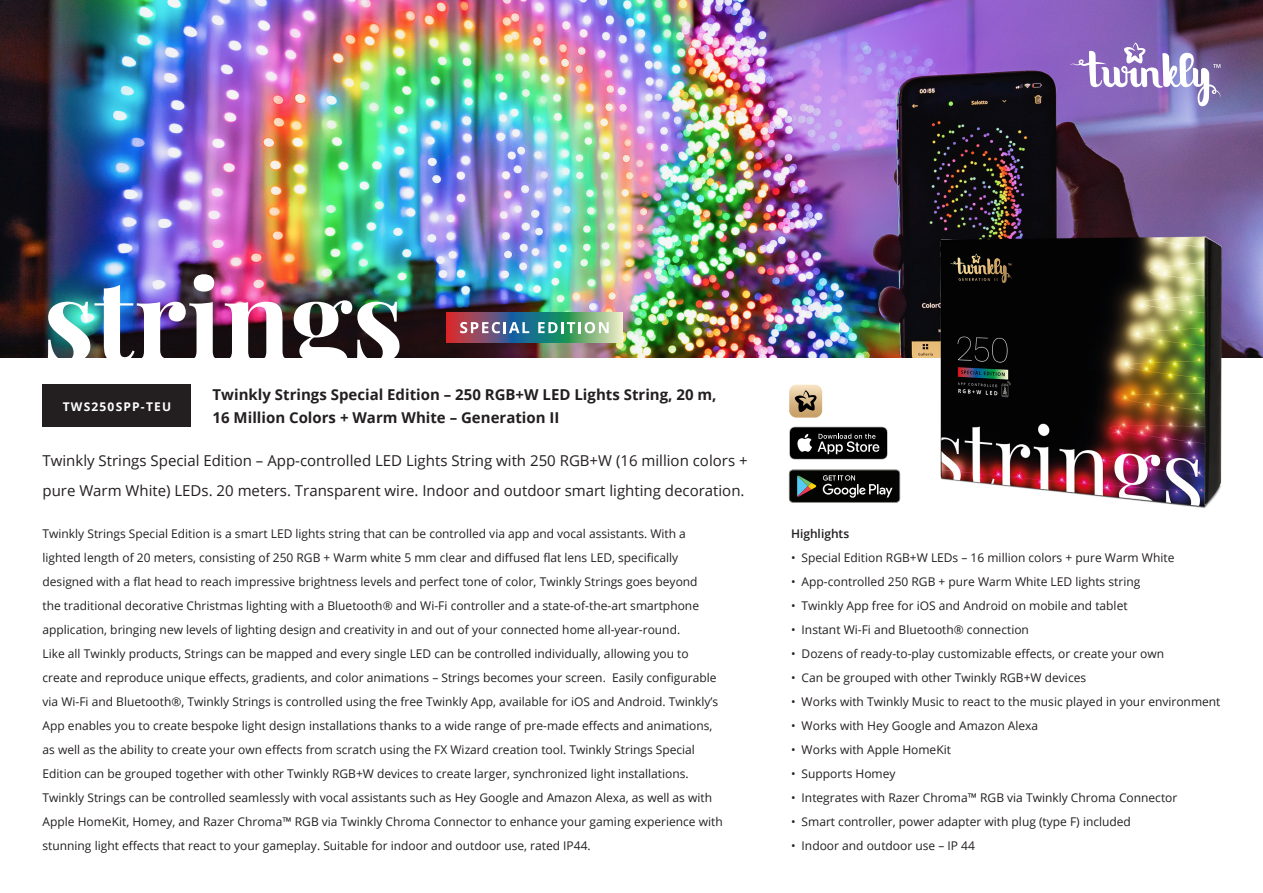
<style>
.page{position:relative;width:1263px;height:893px;background:#fff}
.page>*{position:absolute;margin:0;border:0;box-sizing:border-box;transform-origin:0 0}
.t1{font:700 112.5px "Playfair Display";color:#fff}
.t2{font:15px/30px "Open Sans";color:#231f20}
.t3{font:700 15px/22.5px "Open Sans";color:#231f20}
.t4{font:12px/24px "Open Sans";color:#231f20}
.t5{font:700 12px "Open Sans";letter-spacing:.1em;color:#fff}
.t6{font:600 12px "Open Sans";color:#231f20}
</style>
<div class="page">
<img style="left:0;top:0;width:1263px;height:357px">
<img style="left:869px;top:168px;width:394px;height:340px">
<div style="left:781px;top:461px;width:127px;height:50px;background:#fff"></div>
<svg style="left:789px;top:470px;width:111px;height:33px;background:#2b2e2b"></svg>
<svg style="left:789px;top:427px;width:99px;height:33px;background:#343434"></svg>
<svg style="left:789px;top:385px;width:33px;height:33px"></svg>
<div style="left:43px;top:385px;width:148px;height:42px;background:#231f20"></div>
<svg style="left:1070px;top:43px;width:150px;height:63px"></svg>
<svg style="left:446px;top:313px;width:176px;height:30px;background:#6d7d79"></svg>
<svg style="left:460px;top:322px;width:69px;height:11px"></svg>
<svg style="left:538px;top:322px;width:71px;height:11px"></svg>
<p class="t1" style="left:43px;top:231px;width:363px">strings</p>
<p class="t5" style="left:63px;top:398px;width:110px">TWS250SPP-TEU</p>
<p class="t3" style="left:213px;top:383px;width:505px">Twinkly Strings Special Edition – 250 RGB+W LED Lights String, 20 m,<br>16 Million Colors + Warm White – Generation II</p>
<p class="t2" style="left:43px;top:445px;width:707px">Twinkly Strings Special Edition – App-controlled LED Lights String with 250 RGB+W (16 million colors + pure Warm White) LEDs. 20 meters. Transparent wire. Indoor and outdoor smart lighting decoration.</p>
<p class="t4" style="left:43px;top:522px;width:658px">Twinkly Strings Special Edition is a smart LED lights string that can be controlled via app and vocal assistants. With a lighted length of 20 meters, consisting of 250 RGB + Warm white 5 mm clear and diffused flat lens LED, specifically designed with a flat head to reach impressive brightness levels and perfect tone of color, Twinkly Strings goes beyond the traditional decorative Christmas lighting with a Bluetooth® and Wi-Fi controller and a state-of-the-art smartphone application, bringing new levels of lighting design and creativity in and out of your connected home all-year-round.</p>
<p class="t4" style="left:43px;top:642px;width:682px">Like all Twinkly products, Strings can be mapped and every single LED can be controlled individually, allowing you to create and reproduce unique effects, gradients, and color animations – Strings becomes your screen. Easily configurable via Wi-Fi and Bluetooth®, Twinkly Strings is controlled using the free Twinkly App, available for iOS and Android. Twinkly’s App enables you to create bespoke light design installations thanks to a wide range of pre-made effects and animations, as well as the ability to create your own effects from scratch using the FX Wizard creation tool. Twinkly Strings Special Edition can be grouped together with other Twinkly RGB+W devices to create larger, synchronized light installations.<br>Twinkly Strings can be controlled seamlessly with vocal assistants such as Hey Google and Amazon Alexa, as well as with Apple HomeKit, Homey, and Razer Chroma™ RGB via Twinkly Chroma Connector to enhance your gaming experience with stunning light effects that react to your gameplay. Suitable for indoor and outdoor use, rated IP44.</p>
<p class="t6" style="left:791px;top:526px;width:60px">Highlights</p>
<p class="t4" style="left:791px;top:546px;width:385px">• Special Edition RGB+W LEDs – 16 million colors + pure Warm White</p>
<p class="t4" style="left:791px;top:570px;width:351px">• App-controlled 250 RGB + pure Warm White LED lights string</p>
<p class="t4" style="left:791px;top:594px;width:338px">• Twinkly App free for iOS and Android on mobile and tablet</p>
<p class="t4" style="left:791px;top:618px;width:239px">• Instant Wi-Fi and Bluetooth® connection</p>
<p class="t4" style="left:791px;top:642px;width:375px">• Dozens of ready-to-play customizable effects, or create your own</p>
<p class="t4" style="left:791px;top:666px;width:297px">• Can be grouped with other Twinkly RGB+W devices</p>
<p class="t4" style="left:791px;top:690px;width:431px">• Works with Twinkly Music to react to the music played in your environment</p>
<p class="t4" style="left:791px;top:714px;width:249px">• Works with Hey Google and Amazon Alexa</p>
<p class="t4" style="left:791px;top:738px;width:161px">• Works with Apple HomeKit</p>
<p class="t4" style="left:791px;top:762px;width:106px">• Supports Homey</p>
<p class="t4" style="left:791px;top:786px;width:388px">• Integrates with Razer Chroma™ RGB via Twinkly Chroma Connector</p>
<p class="t4" style="left:791px;top:810px;width:341px">• Smart controller, power adapter with plug (type F) included</p>
<p class="t4" style="left:791px;top:834px;width:185px">• Indoor and outdoor use – IP 44</p>
</div>
